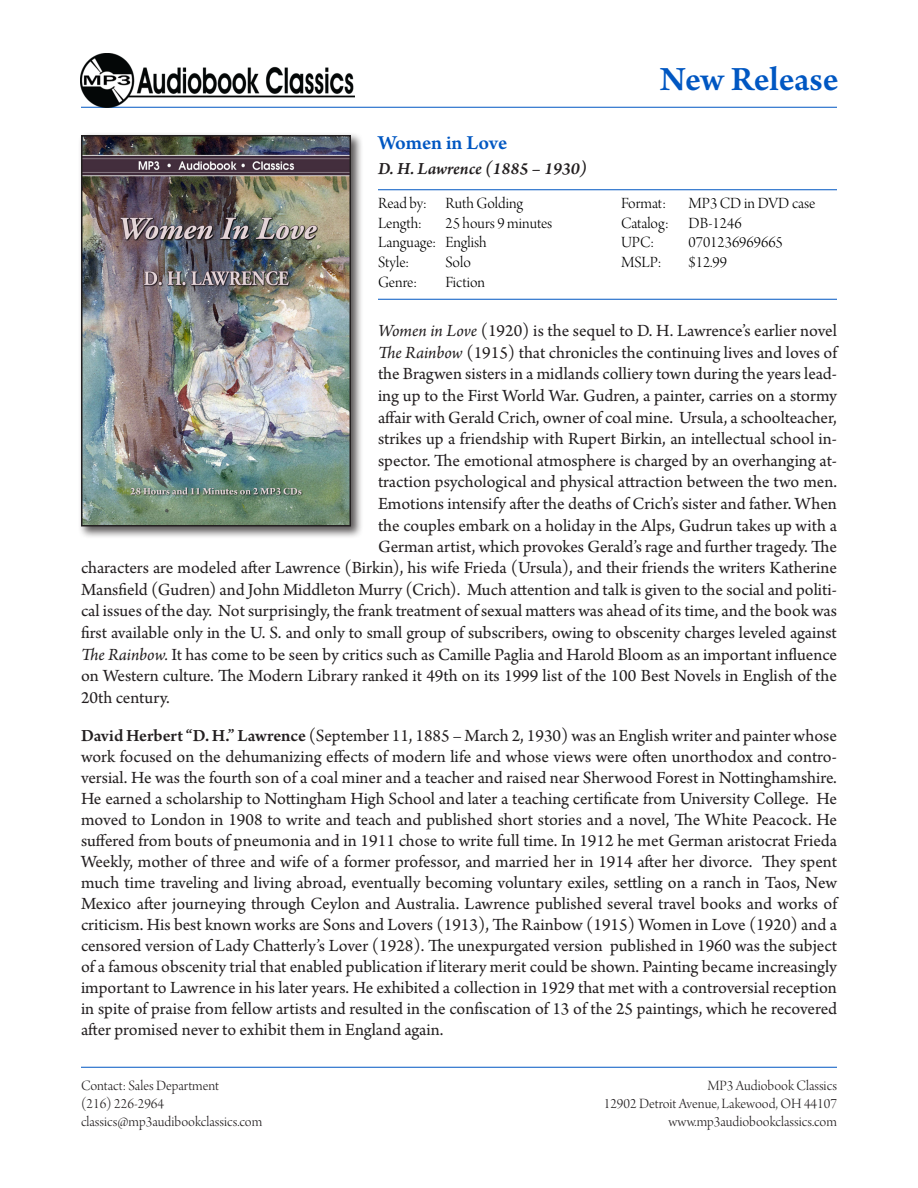
<style>
.page{position:relative;width:918px;height:1188px;background:#fff}
.page>*{position:absolute;margin:0;border:0;box-sizing:border-box;transform-origin:0 0}
.t1{font:600 36px "Arno Pro";letter-spacing:-.005em;color:#0057c2}
.t2{font:600 21px "Arno Pro";letter-spacing:-.005em;color:#0057c2}
.Description{font:18px/21px "Arno Pro";color:#231f20;text-align:justify}
.Description-2{font:italic 600 18px "Arno Pro";color:#231f20}
.Data_table{font:16.5px "Arno Pro Light Display";color:#000}
.Data_table_2{font:16.5px/19.8px "Arno Pro Light Display";color:#000}
.Description-3{font:15px "Arno Pro Light Display";color:#231f20}
.s1{font-style:italic}
.s2{font-weight:600}
</style>
<div class="page">
<hr style="left:378px;top:189px;width:459px;height:1px;background:#0057c2">
<hr style="left:378px;top:299px;width:459px;height:1px;background:#0057c2">
<hr style="left:81px;top:1067px;width:756px;height:1px;background:#0057c2">
<hr style="left:81px;top:107px;width:756px;height:1px;background:#0057c2">
<div style="left:78px;top:132px;width:286px;height:407px;background:#231f20;opacity:.75"></div>
<img style="left:84px;top:138px;width:264px;height:385px">
<div style="left:81px;top:135px;width:270px;height:391px;border:2px solid #231f20"></div>
<img style="left:81px;top:54px;width:274px;height:54px">
<p class="t2" style="left:378px;top:131px;width:131px">Women in Love</p>
<p class="Description-2" style="left:378px;top:158px;width:210px">D. H. Lawrence (1885 – 1930)</p>
<p class="Data_table" style="left:378px;top:194px;width:146px">Read by: Ruth Golding</p>
<p class="Data_table" style="left:378px;top:214px;width:45px">Length:</p>
<p class="Data_table" style="left:446px;top:214px;width:108px">25 hours 9 minutes</p>
<p class="Data_table" style="left:378px;top:234px;width:110px">Language: English</p>
<p class="Data_table" style="left:378px;top:253px;width:33px">Style:</p>
<p class="Data_table" style="left:446px;top:253px;width:27px">Solo</p>
<p class="Data_table" style="left:378px;top:273px;width:40px">Genre:</p>
<p class="Data_table" style="left:446px;top:273px;width:41px">Fiction</p>
<p class="t1" style="left:660px;top:59px;width:180px">New Release</p>
<p class="Data_table_2" style="left:621px;top:194px;width:196px;text-indent:68px">MP3 CD in DVD case<br>Catalog: DB-1246</p>
<p class="Data_table_2" style="left:621px;top:234px;width:35px">UPC:</p>
<p class="Data_table_2" style="left:689px;top:234px;width:96px">0701236969665</p>
<p class="Data_table_2" style="left:621px;top:254px;width:42px">MSLP:</p>
<p class="Data_table_2" style="left:689px;top:254px;width:40px">$12.99</p>
<p class="Data_table_2" style="left:621px;top:194px;width:47px">Format:</p>
<p class="Description" style="left:378px;top:321px;width:460px"><span class="s1">Women in Love</span> (1920) is the sequel to D. H. Lawrence’s earlier novel</p>
<p class="Description" style="left:378px;top:343px;width:461px"><span class="s1">The Rainbow</span> (1915) that chronicles the continuing lives and loves of</p>
<p class="Description" style="left:378px;top:364px;width:461px">the Bragwen sisters in a midlands colliery town during the years lead-</p>
<p class="Description" style="left:378px;top:386px;width:461px">ing up to the First World War. Gudren, a painter, carries on a stormy</p>
<p class="Description" style="left:378px;top:408px;width:460px">affair with Gerald Crich, owner of coal mine. Ursula, a schoolteacher,</p>
<p class="Description" style="left:378px;top:429px;width:461px">strikes up a friendship with Rupert Birkin, an intellectual school in-</p>
<p class="Description" style="left:378px;top:451px;width:461px">spector. The emotional atmosphere is charged by an overhanging at-</p>
<p class="Description" style="left:378px;top:472px;width:461px">traction psychological and physical attraction between the two men.</p>
<p class="Description" style="left:378px;top:494px;width:460px">Emotions intensify after the deaths of Crich’s sister and father. When</p>
<p class="Description" style="left:378px;top:516px;width:460px">the couples embark on a holiday in the Alps, Gudrun takes up with a</p>
<p class="Description" style="left:378px;top:537px;width:461px">German artist, which provokes Gerald’s rage and further tragedy. The</p>
<p class="Description" style="left:81px;top:558px;width:758px">characters are modeled after Lawrence (Birkin), his wife Frieda (Ursula), and their friends the writers Katherine</p>
<p class="Description" style="left:81px;top:580px;width:758px">Mansfield (Gudren) and John Middleton Murry (Crich). Much attention and talk is given to the social and politi-</p>
<p class="Description" style="left:81px;top:601px;width:758px">cal issues of the day. Not surprisingly, the frank treatment of sexual matters was ahead of its time, and the book was</p>
<p class="Description" style="left:81px;top:623px;width:757px">first available only in the U. S. and only to small group of subscribers, owing to obscenity charges leveled against</p>
<p class="Description" style="left:81px;top:645px;width:758px"><span class="s1">The Rainbow.</span> It has come to be seen by critics such as Camille Paglia and Harold Bloom as an important influence</p>
<p class="Description" style="left:81px;top:666px;width:758px">on Western culture. The Modern Library ranked it 49th on its 1999 list of the 100 Best Novels in English of the</p>
<p class="Description" style="left:81px;top:688px;width:90px">20th century.</p>
<p class="Description" style="left:81px;top:726px;width:758px"><span class="s2">David Herbert “D. H.” Lawrence</span> (September 11, 1885 – March 2, 1930) was an English writer and painter whose work focused on the dehumanizing effects of modern life and whose views were often unorthodox and contro&shy;versial. He was the fourth son of a coal miner and a teacher and raised near Sherwood Forest in Nottinghamshire.<br>He earned a scholarship to Nottingham High School and later a teaching certificate from University College. He moved to London in 1908 to write and teach and published short stories and a novel, The White Peacock. He suffered from bouts of pneumonia and in 1911 chose to write full time. In 1912 he met German aristocrat Frieda Weekly, mother of three and wife of a former professor, and married her in 1914 after her divorce. They spent much time traveling and living abroad, eventually becoming voluntary exiles, settling on a ranch in Taos, New Mexico after journeying through Ceylon and Australia. Lawrence published several travel books and works of criticism. His best known works are Sons and Lovers (1913), The Rainbow (1915) Women in Love (1920) and a censored version of Lady Chatterly’s Lover (1928). The unexpurgated version published in 1960 was the subject of a famous obscenity trial that enabled publication if literary merit could be shown. Painting became increasingly important to Lawrence in his later years. He exhibited a collection in 1929 that met with a controversial reception in spite of praise from fellow artists and resulted in the confiscation of 13 of the 25 paintings, which he recovered after promised never to exhibit them in England again.</p>
<p class="Description-3" style="left:81px;top:1078px;width:140px">Contact: Sales Department</p>
<p class="Description-3" style="left:81px;top:1096px;width:85px">(216) 226-2964</p>
<p class="Description-3" style="left:81px;top:1114px;width:183px">classics@mp3audibookclassics.com</p>
<p class="Description-3" style="left:707px;top:1078px;width:131px">MP3 Audiobook Classics</p>
<p class="Description-3" style="left:604px;top:1096px;width:235px">12902 Detroit Avenue, Lakewood, OH 44107</p>
<p class="Description-3" style="left:669px;top:1114px;width:170px">www.mp3audiobookclassics.com</p>
</div>
